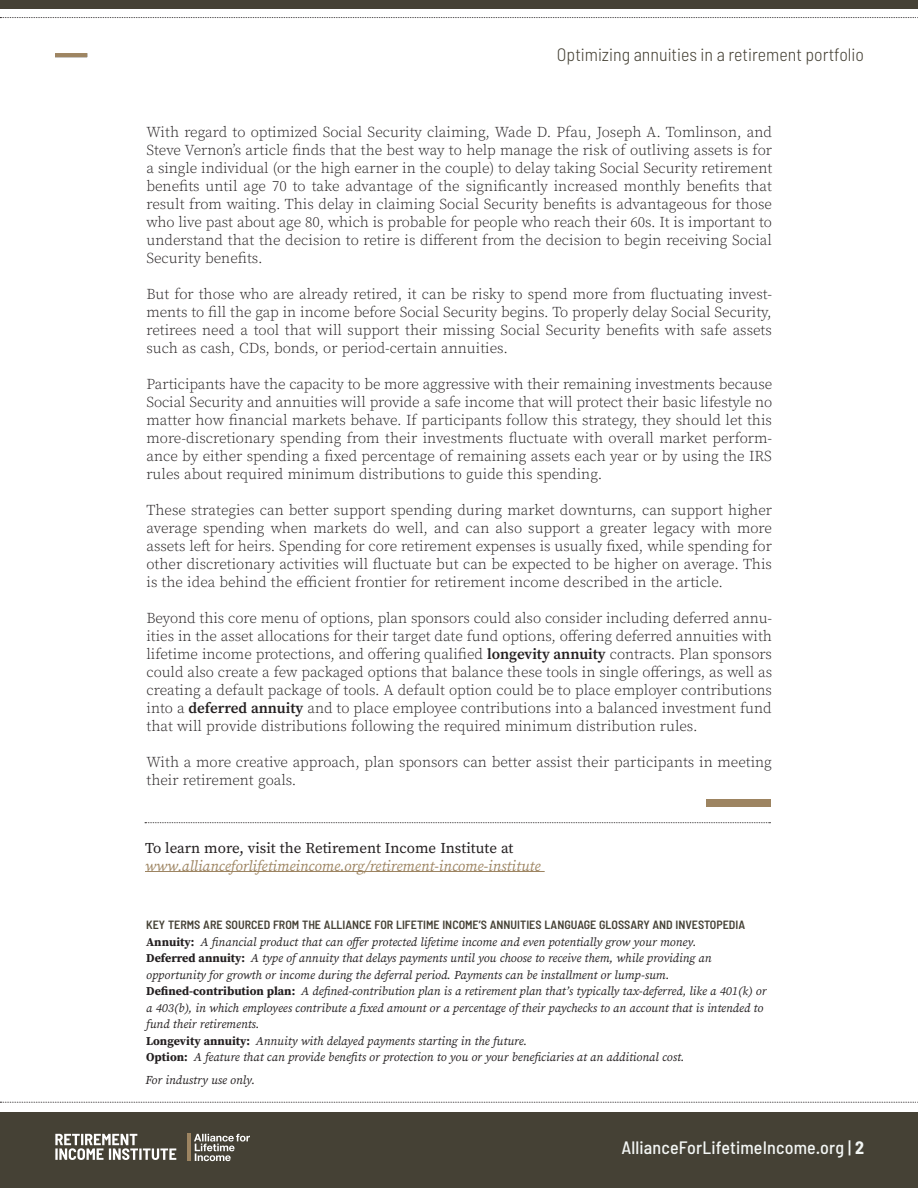
<style>
.page{position:relative;width:918px;height:1188px;background:#fff}
.page>*{position:absolute;margin:0;border:0;box-sizing:border-box;transform-origin:0 0}
.Paragraph_Style_1{font:300 semi-condensed 18px "Barlow";color:#454135}
.t1{font:500 semi-condensed 18px "Barlow";letter-spacing:.01em;color:#f3f6f4}
.Paragraph_Style_1-2{font:300 15px/18px "Source Serif Pro";color:#231f20;text-align:justify}
.Paragraph_Style_1-3{font:italic 15px "Source Serif Pro";color:#9d8461}
.Paragraph_Style_1-4{font:15px "Source Serif Pro";color:#231f20}
.Paragraph_Style_1-5{font:italic 12px/16.5px "Source Serif Pro";color:#231f20}
.Paragraph_Style_1-6{font:600 semi-condensed 12px "Barlow";color:#454135}
.s1{font-weight:600}
.s2{font-weight:700;font-style:normal}
.s3{font-weight:700}
</style>
<div class="page">
<div style="left:0;top:1112px;width:918px;height:76px;background:#454135"></div>
<svg style="left:0;top:1102px;width:918px;height:1px"></svg>
<svg style="left:0;top:17px;width:918px;height:1px"></svg>
<div style="left:1px;top:0;width:917px;height:9px;background:#454135"></div>
<img style="left:56px;top:53px;width:32px;height:5px">
<hr style="left:145px;top:871px;width:400px;height:1px;background:#9d8461">
<div style="left:706px;top:799px;width:64px;height:8px;background:#9d8461"></div>
<svg style="left:145px;top:822px;width:625px;height:1px"></svg>
<svg style="left:194px;top:1134px;width:56px;height:27px"></svg>
<hr style="left:188px;top:1134px;width:3px;height:27px;background:#9d8461">
<svg style="left:55px;top:1134px;width:121px;height:26px"></svg>
<p class="Paragraph_Style_1" style="left:557px;top:43px;width:309px">Optimizing annuities in a retirement portfolio</p>
<p class="Paragraph_Style_1-2" style="left:147px;top:123px;width:627px">With regard to optimized Social Security claiming, Wade D. Pfau, Joseph A. Tomlinson, and Steve Vernon’s article finds that the best way to help manage the risk of outliving assets is for a single individual (or the high earner in the couple) to delay taking Social Security retirement benefits until age 70 to take advantage of the significantly increased monthly benefits that result from waiting. This delay in claiming Social Security benefits is advantageous for those who live past about age 80, which is probable for people who reach their 60s. It is important to understand that the decision to retire is different from the decision to begin receiving Social Security benefits.</p>
<p class="Paragraph_Style_1-2" style="left:147px;top:285px;width:627px">But for those who are already retired, it can be risky to spend more from fluctuating invest&shy;ments to fill the gap in income before Social Security begins. To properly delay Social Security, retirees need a tool that will support their missing Social Security benefits with safe assets such as cash, CDs, bonds, or period-certain annuities.</p>
<p class="Paragraph_Style_1-2" style="left:147px;top:375px;width:627px">Participants have the capacity to be more aggressive with their remaining investments because Social Security and annuities will provide a safe income that will protect their basic lifestyle no matter how financial markets behave. If participants follow this strategy, they should let this more-discretionary spending from their investments fluctuate with overall market perform&shy;ance by either spending a fixed percentage of remaining assets each year or by using the IRS rules about required minimum distributions to guide this spending.</p>
<p class="Paragraph_Style_1-2" style="left:147px;top:501px;width:627px">These strategies can better support spending during market downturns, can support higher average spending when markets do well, and can also support a greater legacy with more assets left for heirs. Spending for core retirement expenses is usually fixed, while spending for other discretionary activities will fluctuate but can be expected to be higher on average. This is the idea behind the efficient frontier for retirement income described in the article.</p>
<p class="Paragraph_Style_1-2" style="left:147px;top:609px;width:627px">Beyond this core menu of options, plan sponsors could also consider including deferred annu&shy;ities in the asset allocations for their target date fund options, offering deferred annuities with lifetime income protections, and offering qualified <span class="s1">longevity annuity</span> contracts. Plan sponsors could also create a few packaged options that balance these tools in single offerings, as well as creating a default package of tools. A default option could be to place employer contributions into a <span class="s1">deferred annuity</span> and to place employee contributions into a balanced investment fund that will provide distributions following the required minimum distribution rules.</p>
<p class="Paragraph_Style_1-2" style="left:147px;top:753px;width:627px">With a more creative approach, plan sponsors can better assist their participants in meeting their retirement goals.</p>
<p class="Paragraph_Style_1-4" style="left:145px;top:838px;width:370px">To learn more, visit the Retirement Income Institute at</p>
<p class="Paragraph_Style_1-3" style="left:145px;top:856px;width:397px">www.allianceforlifetimeincome.org/retirement-income-institute</p>
<p class="Paragraph_Style_1-6" style="left:146px;top:917px;width:600px">KEY TERMS ARE SOURCED FROM THE ALLIANCE FOR LIFETIME INCOME’S ANNUITIES LANGUAGE GLOSSARY AND INVESTOPEDIA</p>
<p class="Paragraph_Style_1-5" style="left:146px;top:933px;width:552px"><span class="s2">Annuity:</span> A financial product that can offer protected lifetime income and even potentially grow your money.</p>
<p class="Paragraph_Style_1-5" style="left:146px;top:950px;width:567px"><span class="s2">Deferred annuity:</span> A type of annuity that delays payments until you choose to receive them, while providing an opportunity for growth or income during the deferral period. Payments can be installment or lump-sum.</p>
<p class="Paragraph_Style_1-5" style="left:146px;top:983px;width:622px"><span class="s2">Defined-contribution plan:</span> A defined-contribution plan is a retirement plan that’s typically tax-deferred, like a 401(k) or a 403(b), in which employees contribute a fixed amount or a percentage of their paychecks to an account that is intended to fund their retirements.</p>
<p class="Paragraph_Style_1-5" style="left:146px;top:1032px;width:383px"><span class="s2">Longevity annuity:</span> Annuity with delayed payments starting in the future.</p>
<p class="Paragraph_Style_1-5" style="left:146px;top:1049px;width:540px"><span class="s2">Option:</span> A feature that can provide benefits or protection to you or your beneficiaries at an additional cost.</p>
<p class="Paragraph_Style_1-5" style="left:145px;top:1072px;width:111px">For industry use only.</p>
<p class="t1" style="left:621px;top:1136px;width:244px">AllianceForLifetimeIncome.org | <span class="s3">2</span></p>
</div>
